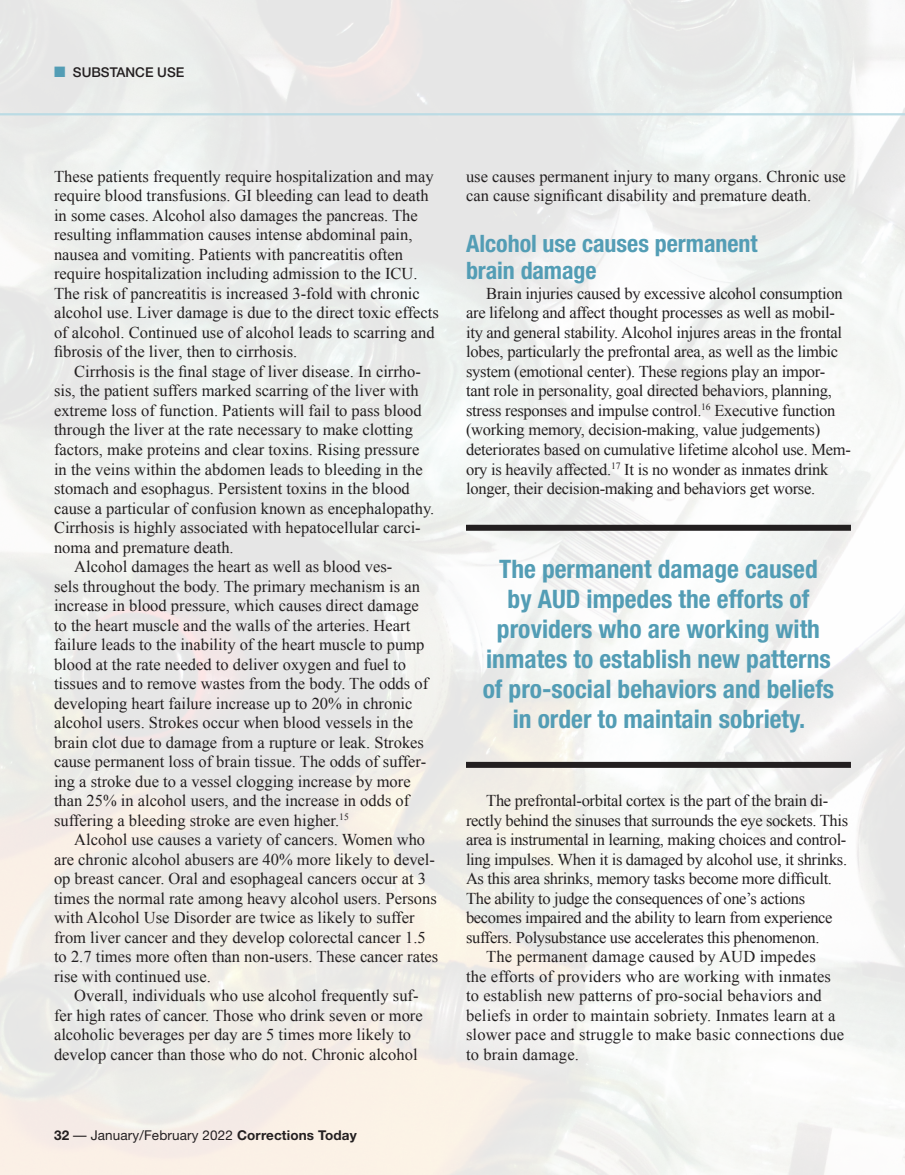
<style>
.page{position:relative;width:905px;height:1175px;background:#fff}
.page>*{position:absolute;margin:0;border:0;box-sizing:border-box;transform-origin:0 0}
.FE_Pull_Quote{font:700 condensed 25.5px/30px "Helvetica Neue";color:#539db5;text-align:center}
.FE_Subheads_Body{font:700 condensed 24px/27px "Helvetica Neue";color:#539db5}
.Body_Text_LP{font:16.5px/19.5px "Times New Roman";color:#231f20}
.Body_Text_LP-2{font:16.5px/19.5px "Times New Roman";letter-spacing:-.02em;color:#231f20}
.t1{font:13.5px "Helvetica Neue";letter-spacing:.01em;color:#231f20}
.FE_Descriptor{font:500 13.5px "Helvetica Neue";color:#231f20}
.s1{color:#539db5}
.s2{font-weight:700}
</style>
<div class="page">
<img style="left:0;top:0;width:904px;height:1174px">
<div style="left:466px;top:525px;width:384px;height:6px;background:#231f20"></div>
<div style="left:466px;top:762px;width:384px;height:6px;background:#231f20"></div>
<hr style="left:0;top:113px;width:904px;height:2px;background:#bbdbe4">
<p class="FE_Descriptor" style="left:54px;top:64px;width:132px"><span class="s1">■</span> SUBSTANCE USE</p>
<p class="Body_Text_LP" style="left:54px;top:166px;width:386px">These patients frequently require hospitalization and may require blood transfusions. GI bleeding can lead to death in some cases. Alcohol also damages the pancreas. The resulting inflammation causes intense abdominal pain, nausea and vomiting. Patients with pancreatitis often require hospitalization including admission to the ICU.<br>The risk of pancreatitis is increased 3-fold with chronic alcohol use. Liver damage is due to the direct toxic effects of alcohol. Continued use of alcohol leads to scarring and fibrosis of the liver, then to cirrhosis.</p>
<p class="Body_Text_LP" style="left:54px;top:361px;width:382px;text-indent:20px">Cirrhosis is the final stage of liver disease. In cirrho&shy;sis, the patient suffers marked scarring of the liver with extreme loss of function. Patients will fail to pass blood through the liver at the rate necessary to make clotting factors, make proteins and clear toxins. Rising pressure in the veins within the abdomen leads to bleeding in the stomach and esophagus. Persistent toxins in the blood cause a particular of confusion known as encephalopathy.<br>Cirrhosis is highly associated with hepatocellular carci&shy;noma and premature death.</p>
<p class="Body_Text_LP" style="left:54px;top:556px;width:375px;text-indent:20px">Alcohol damages the heart as well as blood ves-<br>sels throughout the body. The primary mechanism is an increase in blood pressure, which causes direct damage to the heart muscle and the walls of the arteries. Heart failure leads to the inability of the heart muscle to pump blood at the rate needed to deliver oxygen and fuel to tissues and to remove wastes from the body. The odds of developing heart failure increase up to 20% in chronic alcohol users. Strokes occur when blood vessels in the brain clot due to damage from a rupture or leak. Strokes cause permanent loss of brain tissue. The odds of suffer&shy;ing a stroke due to a vessel clogging increase by more than 25% in alcohol users, and the increase in odds of suffering a bleeding stroke are even higher.<sup>15</sup></p>
<p class="Body_Text_LP" style="left:54px;top:829px;width:386px;text-indent:20px">Alcohol use causes a variety of cancers. Women who are chronic alcohol abusers are 40% more likely to devel&shy;op breast cancer. Oral and esophageal cancers occur at 3 times the normal rate among heavy alcohol users. Persons with Alcohol Use Disorder are twice as likely to suffer from liver cancer and they develop colorectal cancer 1.5 to 2.7 times more often than non-users. These cancer rates rise with continued use.</p>
<p class="Body_Text_LP" style="left:54px;top:985px;width:370px;text-indent:20px">Overall, individuals who use alcohol frequently suf&shy;fer high rates of cancer. Those who drink seven or more alcoholic beverages per day are 5 times more likely to develop cancer than those who do not. Chronic alcohol</p>
<p class="t1" style="left:54px;top:1127px;width:304px"><span class="s2">32</span> — January/February 2022 <span class="s2">Corrections Today</span></p>
<p class="Body_Text_LP" style="left:466px;top:166px;width:381px">use causes permanent injury to many organs. Chronic use can cause significant disability and premature death.</p>
<p class="FE_Subheads_Body" style="left:466px;top:230px;width:293px">Alcohol use causes permanent brain damage</p>
<p class="Body_Text_LP" style="left:466px;top:283px;width:386px;text-indent:20px">Brain injuries caused by excessive alcohol consumption are lifelong and affect thought processes as well as mobil&shy;ity and general stability. Alcohol injures areas in the frontal lobes, particularly the prefrontal area, as well as the limbic system (emotional center). These regions play an impor&shy;tant role in personality, goal directed behaviors, planning, stress responses and impulse control.<sup>16</sup> Executive function (working memory, decision-making, value judgements) deteriorates based on cumulative lifetime alcohol use. Mem&shy;ory is heavily affected.<sup>17</sup> It is no wonder as inmates drink longer, their decision-making and behaviors get worse.</p>
<p class="FE_Pull_Quote" style="left:482px;top:553px;width:353px">The permanent damage caused<br>by AUD impedes the efforts of providers who are working with inmates to establish new patterns of pro-social behaviors and beliefs in order to maintain sobriety.</p>
<p class="Body_Text_LP-2" style="left:466px;top:790px;width:383px;text-indent:20px">The prefrontal-orbital cortex is the part of the brain di&shy;rectly behind the sinuses that surrounds the eye sockets. This area is instrumental in learning, making choices and control&shy;ling impulses. When it is damaged by alcohol use, it shrinks.<br>As this area shrinks, memory tasks become more difficult.<br>The ability to judge the consequences of one’s actions becomes impaired and the ability to learn from experience suffers. Polysubstance use accelerates this phenomenon.</p>
<p class="Body_Text_LP" style="left:466px;top:946px;width:380px;text-indent:20px">The permanent damage caused by AUD impedes<br>the efforts of providers who are working with inmates to establish new patterns of pro-social behaviors and beliefs in order to maintain sobriety. Inmates learn at a slower pace and struggle to make basic connections due to brain damage.</p>
</div>
